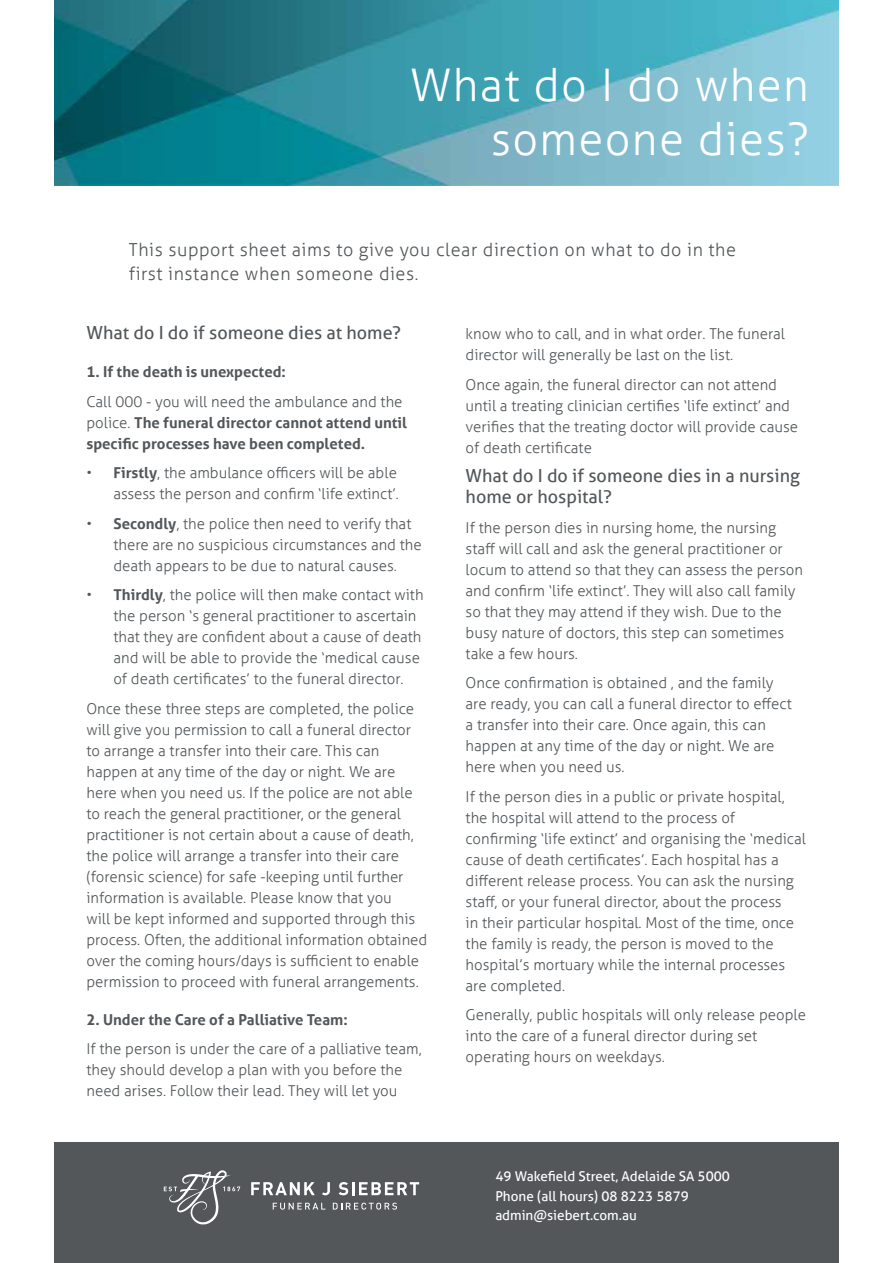
<style>
.page{position:relative;width:893px;height:1263px;background:#fff}
.page>*{position:absolute;margin:0;border:0;box-sizing:border-box;transform-origin:0 0}
.t1{font:300 45px/54px "Aller";letter-spacing:.03em;color:#fff;text-align:right}
.t2{font:300 18px/24px "Aller";letter-spacing:.03em;color:#53575a}
.t3{font:18px/21px "Aller";color:#53575a}
.t4{font:300 15px/21px "Aller";color:#53575a}
.t5{font:700 15px/21px "Aller";color:#53575a}
.t6{font:13.5px/19.5px "Aller";color:#fff}
.s1{font-weight:300}
.s2{font-weight:700}
</style>
<div class="page">
<img style="left:54px;top:0;width:785px;height:186px">
<div style="left:54px;top:1143px;width:785px;height:120px;background:#53575a"></div>
<svg style="left:251px;top:1182px;width:64px;height:13px"></svg>
<svg style="left:322px;top:1182px;width:8px;height:13px"></svg>
<svg style="left:339px;top:1182px;width:80px;height:13px"></svg>
<svg style="left:273px;top:1203px;width:52px;height:6px"></svg>
<svg style="left:333px;top:1203px;width:64px;height:6px"></svg>
<svg style="left:164px;top:1170px;width:76px;height:55px"></svg>
<h1 class="t1" style="left:410px;top:58px;width:400px">What do I do when someone dies?</h1>
<p class="t2" style="left:129px;top:238px;width:608px">This support sheet aims to give you clear direction on what to do in the first instance when someone dies.</p>
<p class="t3" style="left:86px;top:322px;width:316px">What do I do if someone dies at home?</p>
<p class="t5" style="left:86px;top:361px;width:201px">1. If the death is unexpected:</p>
<p class="t5" style="left:86px;top:391px;width:322px"><span class="s1">Call 000 - you will need the ambulance and the police.</span> The funeral director cannot attend until specific processes have been completed.</p>
<p class="t4" style="left:86px;top:462px;width:314px;text-align:right">• <span class="s2">Firstly</span>, the ambulance officers will be able assess the person and confirm ‘life extinct’.</p>
<p class="t4" style="left:113px;top:513px;width:310px;text-indent:-27px">• <span class="s2">Secondly</span>, the police then need to verify that there are no suspicious circumstances and the death appears to be due to natural causes.</p>
<p class="t4" style="left:113px;top:584px;width:312px;text-indent:-27px">• <span class="s2">Thirdly</span>, the police will then make contact with the person ‘s general practitioner to ascertain that they are confident about a cause of death and will be able to provide the ‘medical cause of death certificates’ to the funeral director.</p>
<p class="t4" style="left:86px;top:698px;width:342px">Once these three steps are completed, the police will give you permission to call a funeral director to arrange a transfer into their care. This can happen at any time of the day or night. We are here when you need us. If the police are not able to reach the general practitioner, or the general practitioner is not certain about a cause of death, the police will arrange a transfer into their care (forensic science) for safe -keeping until further information is available. Please know that you<br>will be kept informed and supported through this process. Often, the additional information obtained over the coming hours/days is sufficient to enable permission to proceed with funeral arrangements.</p>
<p class="t5" style="left:86px;top:1009px;width:263px">2. Under the Care of a Palliative Team:</p>
<p class="t4" style="left:86px;top:1038px;width:337px">If the person is under the care of a palliative team, they should develop a plan with you before the need arises. Follow their lead. They will let you</p>
<p class="t4" style="left:466px;top:323px;width:321px">know who to call, and in what order. The funeral director will generally be last on the list.</p>
<p class="t4" style="left:466px;top:374px;width:334px">Once again, the funeral director can not attend until a treating clinician certifies ‘life extinct’ and verifies that the treating doctor will provide cause of death certificate</p>
<p class="t3" style="left:466px;top:465px;width:336px">What do I do if someone dies in a nursing home or hospital?</p>
<p class="t4" style="left:466px;top:517px;width:339px">If the person dies in nursing home, the nursing staff will call and ask the general practitioner or locum to attend so that they can assess the person and confirm ‘life extinct’. They will also call family so that they may attend if they wish. Due to the busy nature of doctors, this step can sometimes take a few hours.</p>
<p class="t4" style="left:466px;top:672px;width:328px">Once confirmation is obtained , and the family are ready, you can call a funeral director to effect a transfer into their care. Once again, this can happen at any time of the day or night. We are here when you need us.</p>
<p class="t4" style="left:466px;top:786px;width:342px">If the person dies in a public or private hospital, the hospital will attend to the process of confirming ‘life extinct’ and organising the ‘medical cause of death certificates’. Each hospital has a different release process. You can ask the nursing staff, or your funeral director, about the process<br>in their particular hospital. Most of the time, once the family is ready, the person is moved to the hospital’s mortuary while the internal processes are completed.</p>
<p class="t4" style="left:466px;top:1004px;width:342px">Generally, public hospitals will only release people into the care of a funeral director during set operating hours on weekdays.</p>
<p class="t6" style="left:495px;top:1167px;width:236px">49 Wakefield Street, Adelaide SA 5000<br>Phone (all hours) 08 8223 5879 admin@siebert.com.au</p>
</div>
